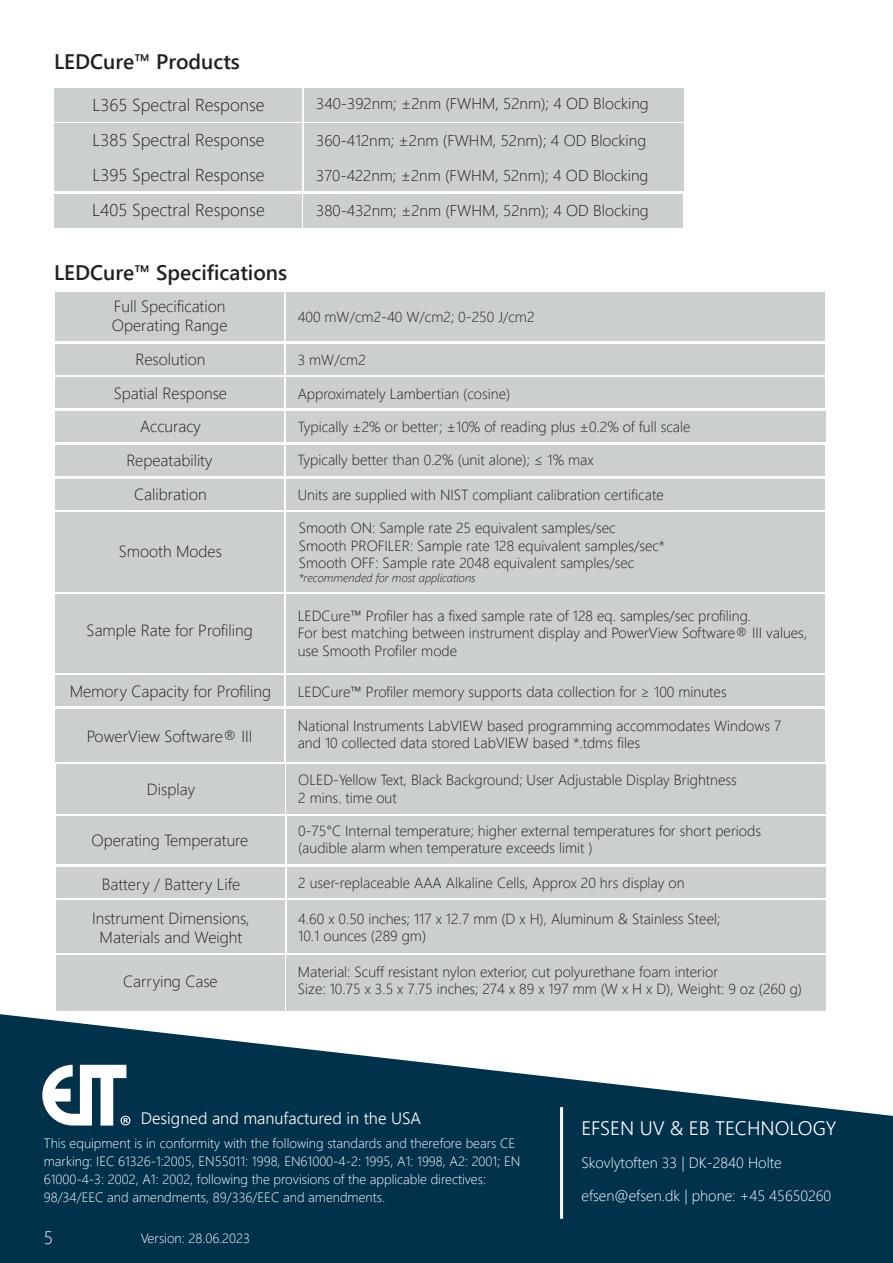
<style>
.page{position:relative;width:893px;height:1263px;background:#fff}
.page>*{position:absolute;margin:0;border:0;box-sizing:border-box;transform-origin:0 0}
.t1{font:600 21px "Segoe UI";color:#231f20}
.t2{font:300 19.5px "Segoe UI";color:#fff}
.t3{font:300 18px "Segoe UI";color:#fff}
.t4{font:300 17.25px "Segoe UI";color:#231f20}
.t5{font:300 16.5px "Segoe UI";color:#fff}
.t6{font:300 16.05px/19.4px "Segoe UI";color:#231f20}
.t7{font:300 15.75px "Segoe UI";color:#231f20}
.t8{font:300 15px "Segoe UI";color:#fff}
.t9{font:300 14.7px/17.5px "Segoe UI";color:#231f20}
.t10{font:300 13.5px/18px "Segoe UI";color:#fff}
.t11{font:italic 300 11.7px "Segoe UI";color:#231f20}
</style>
<div class="page">
<svg style="left:0;top:1014px;width:893px;height:249px;fill:#00324c"></svg>
<hr style="left:560px;top:1107px;width:3px;height:112px;background:#fff">
<div style="left:304px;top:194px;width:379px;height:33px;background:#cccfcf"></div>
<div style="left:54px;top:194px;width:247px;height:33px;background:#cccfcf"></div>
<div style="left:54px;top:88px;width:247px;height:33px;background:#cccfcf"></div>
<div style="left:304px;top:88px;width:379px;height:33px;background:#cccfcf"></div>
<div style="left:54px;top:123px;width:247px;height:33px;background:#cccfcf"></div>
<div style="left:304px;top:123px;width:379px;height:33px;background:#cccfcf"></div>
<div style="left:54px;top:158px;width:247px;height:33px;background:#cccfcf"></div>
<div style="left:304px;top:158px;width:379px;height:33px;background:#cccfcf"></div>
<div style="left:286px;top:411px;width:539px;height:31px;background:#cccfcf"></div>
<div style="left:55px;top:411px;width:229px;height:31px;background:#cccfcf"></div>
<div style="left:55px;top:293px;width:229px;height:48px;background:#cccfcf"></div>
<div style="left:286px;top:293px;width:539px;height:48px;background:#cccfcf"></div>
<div style="left:55px;top:344px;width:229px;height:30px;background:#cccfcf"></div>
<div style="left:286px;top:344px;width:539px;height:30px;background:#cccfcf"></div>
<div style="left:55px;top:377px;width:229px;height:31px;background:#cccfcf"></div>
<div style="left:286px;top:377px;width:539px;height:31px;background:#cccfcf"></div>
<div style="left:286px;top:594px;width:539px;height:79px;background:#cccfcf"></div>
<div style="left:55px;top:594px;width:229px;height:79px;background:#cccfcf"></div>
<div style="left:55px;top:445px;width:229px;height:31px;background:#cccfcf"></div>
<div style="left:286px;top:445px;width:539px;height:31px;background:#cccfcf"></div>
<div style="left:55px;top:479px;width:229px;height:31px;background:#cccfcf"></div>
<div style="left:286px;top:479px;width:539px;height:31px;background:#cccfcf"></div>
<div style="left:55px;top:512px;width:229px;height:80px;background:#cccfcf"></div>
<div style="left:286px;top:512px;width:539px;height:80px;background:#cccfcf"></div>
<div style="left:287px;top:764px;width:539px;height:50px;background:#cccfcf"></div>
<div style="left:56px;top:764px;width:229px;height:50px;background:#cccfcf"></div>
<div style="left:55px;top:675px;width:229px;height:31px;background:#cccfcf"></div>
<div style="left:286px;top:675px;width:539px;height:31px;background:#cccfcf"></div>
<div style="left:55px;top:709px;width:229px;height:53px;background:#cccfcf"></div>
<div style="left:286px;top:709px;width:539px;height:53px;background:#cccfcf"></div>
<div style="left:287px;top:956px;width:539px;height:55px;background:#cccfcf"></div>
<div style="left:56px;top:956px;width:229px;height:55px;background:#cccfcf"></div>
<div style="left:56px;top:816px;width:229px;height:48px;background:#cccfcf"></div>
<div style="left:287px;top:816px;width:538px;height:48px;background:#cccfcf"></div>
<div style="left:56px;top:867px;width:229px;height:31px;background:#cccfcf"></div>
<div style="left:287px;top:867px;width:538px;height:31px;background:#cccfcf"></div>
<div style="left:56px;top:900px;width:229px;height:53px;background:#cccfcf"></div>
<div style="left:287px;top:900px;width:538px;height:53px;background:#cccfcf"></div>
<svg style="left:42px;top:1065px;width:88px;height:60px"></svg>
<h1 class="t1" style="left:54px;top:42px;width:188px">LEDCure™ Products</h1>
<p class="t4" style="left:92px;top:89px;width:174px">L365 Spectral Response</p>
<p class="t7" style="left:316px;top:89px;width:334px">340-392nm; ±2nm (FWHM, 52nm); 4 OD Blocking</p>
<p class="t4" style="left:92px;top:123px;width:174px">L385 Spectral Response</p>
<p class="t7" style="left:316px;top:125px;width:331px">360-412nm; ±2nm (FWHM, 52nm); 4 OD Blocking</p>
<p class="t4" style="left:92px;top:159px;width:174px">L395 Spectral Response</p>
<p class="t7" style="left:316px;top:160px;width:334px">370-422nm; ±2nm (FWHM, 52nm); 4 OD Blocking</p>
<p class="t4" style="left:92px;top:194px;width:174px">L405 Spectral Response</p>
<p class="t7" style="left:316px;top:196px;width:334px">380-432nm; ±2nm (FWHM, 52nm); 4 OD Blocking</p>
<h1 class="t1" style="left:54px;top:252px;width:235px">LEDCure™ Specifications</h1>
<p class="t6" style="left:112px;top:295px;width:117px">Full Specification<br>Operating Range</p>
<p class="t9" style="left:298px;top:306px;width:238px">400 mW/cm2-40 W/cm2; 0-250 J/cm2</p>
<p class="t6" style="left:135px;top:348px;width:72px">Resolution</p>
<p class="t9" style="left:298px;top:349px;width:70px">3 mW/cm2</p>
<p class="t6" style="left:114px;top:382px;width:115px">Spatial Response</p>
<p class="t9" style="left:298px;top:384px;width:214px">Approximately Lambertian (cosine)</p>
<p class="t6" style="left:140px;top:415px;width:62px">Accuracy</p>
<p class="t9" style="left:298px;top:416px;width:394px">Typically ±2% or better; ±10% of reading plus ±0.2% of full scale</p>
<p class="t6" style="left:126px;top:449px;width:88px">Repeatability</p>
<p class="t9" style="left:297px;top:449px;width:298px">Typically better than 0.2% (unit alone); ≤ 1% max</p>
<p class="t6" style="left:134px;top:483px;width:74px">Calibration</p>
<p class="t9" style="left:298px;top:484px;width:368px">Units are supplied with NIST compliant calibration certificate</p>
<p class="t6" style="left:119px;top:540px;width:105px">Smooth Modes</p>
<p class="t6" style="left:87px;top:619px;width:168px">Sample Rate for Profiling</p>
<p class="t9" style="left:299px;top:518px;width:367px">Smooth ON: Sample rate 25 equivalent samples/sec<br>Smooth PROFILER: Sample rate 128 equivalent samples/sec*<br>Smooth OFF: Sample rate 2048 equivalent samples/sec</p>
<p class="t11" style="left:299px;top:567px;width:178px">*recommended for most applications</p>
<p class="t9" style="left:298px;top:605px;width:511px">LEDCure™ Profiler has a fixed sample rate of 128 eq. samples/sec profiling.<br>For best matching between instrument display and PowerView Software® III values, use Smooth Profiler mode</p>
<p class="t6" style="left:70px;top:680px;width:203px">Memory Capacity for Profiling</p>
<p class="t9" style="left:298px;top:681px;width:430px">LEDCure™ Profiler memory supports data collection for ≥ 100 minutes</p>
<p class="t6" style="left:87px;top:725px;width:167px">PowerView Software® III</p>
<p class="t9" style="left:298px;top:715px;width:485px">National Instruments LabVIEW based programming accommodates Windows 7 and 10 collected data stored LabVIEW based *.tdms files</p>
<p class="t6" style="left:147px;top:778px;width:50px">Display</p>
<p class="t9" style="left:298px;top:770px;width:440px">OLED-Yellow Text, Black Background; User Adjustable Display Brightness<br>2 mins. time out</p>
<p class="t6" style="left:91px;top:829px;width:159px">Operating Temperature</p>
<p class="t9" style="left:298px;top:820px;width:464px">0-75°C Internal temperature; higher external temperatures for short periods (audible alarm when temperature exceeds limit )</p>
<p class="t6" style="left:102px;top:873px;width:140px">Battery / Battery Life</p>
<p class="t9" style="left:298px;top:873px;width:388px">2 user-replaceable AAA Alkaline Cells, Approx 20 hrs display on</p>
<p class="t6" style="left:92px;top:907px;width:159px;text-align:center">Instrument Dimensions,<br>Materials and Weight</p>
<p class="t9" style="left:298px;top:908px;width:424px">4.60 x 0.50 inches; 117 x 12.7 mm (D x H), Aluminum &amp; Stainless Steel;<br>10.1 ounces (289 gm)</p>
<p class="t6" style="left:123px;top:970px;width:96px">Carrying Case</p>
<p class="t9" style="left:298px;top:961px;width:506px">Material: Scuff resistant nylon exterior, cut polyurethane foam interior<br>Size: 10.75 x 3.5 x 7.75 inches; 274 x 89 x 197 mm (W x H x D), Weight: 9 oz (260 g)</p>
<p class="t5" style="left:141px;top:1102px;width:282px">Designed and manufactured in the USA</p>
<p class="t10" style="left:44px;top:1133px;width:478px">This equipment is in conformity with the following standards and therefore bears CE marking: IEC 61326-1:2005, EN55011: 1998, EN61000-4-2: 1995, A1: 1998, A2: 2001; EN 61000-4-3: 2002, A1: 2002, following the provisions of the applicable directives:<br>98/34/EEC and amendments, 89/336/EEC and amendments.</p>
<p class="t3" style="left:44px;top:1221px;width:11px">5</p>
<p class="t10" style="left:141px;top:1228px;width:111px">Version: 28.06.2023</p>
<h2 class="t2" style="left:581px;top:1110px;width:257px">EFSEN UV &amp; EB TECHNOLOGY</h2>
<p class="t8" style="left:581px;top:1149px;width:202px">Skovlytoften 33 | DK-2840 Holte</p>
<p class="t8" style="left:581px;top:1182px;width:251px">efsen@efsen.dk | phone: +45 45650260</p>
</div>
